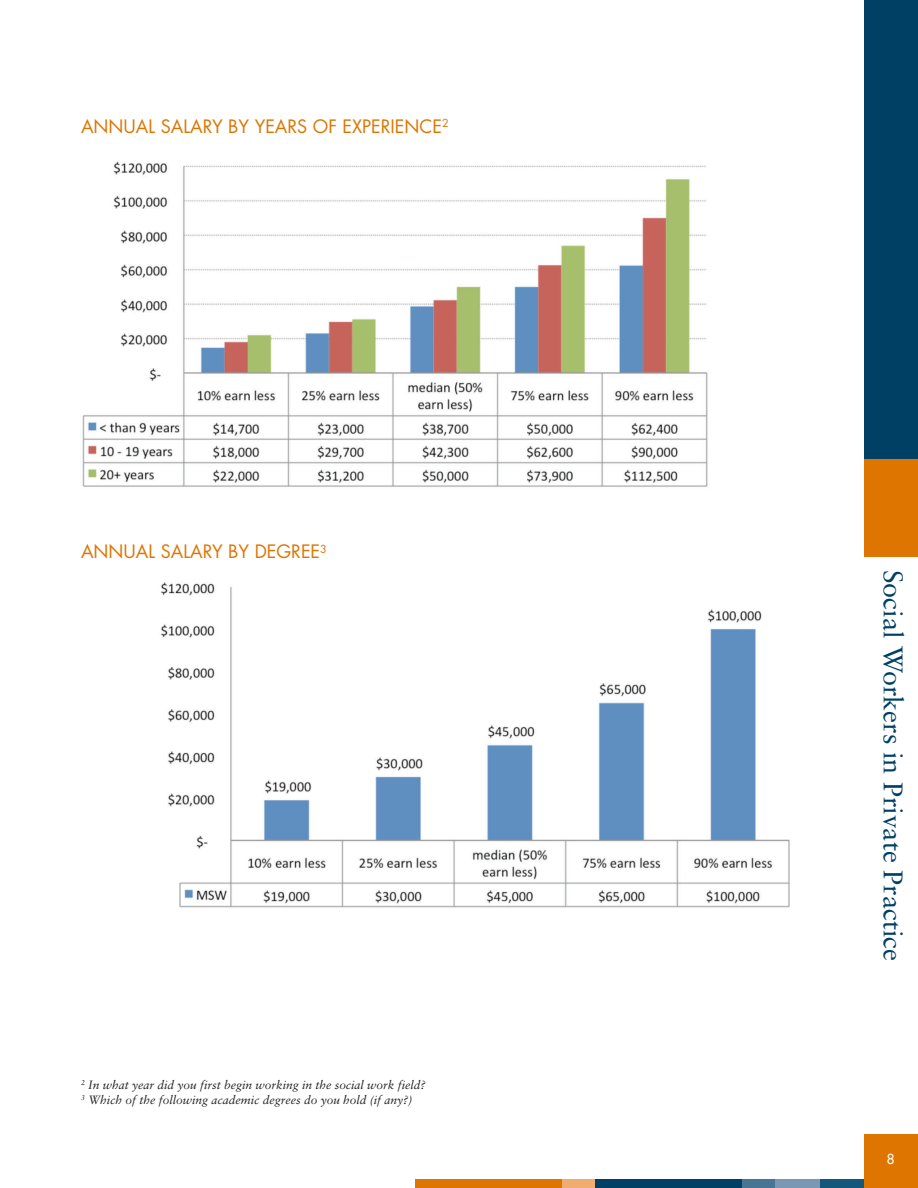
<style>
.page{position:relative;width:918px;height:1188px;background:#fff}
.page>*{position:absolute;margin:0;border:0;box-sizing:border-box;transform-origin:0 0}
.t1{font:27px "Sabon";color:#004065}
.t2{font:18px "Futura";color:#dd7500}
.t3{font:13.5px "Futura";color:#fff}
.t4{font:italic 12px/14.4px "Sabon";color:#231f20}
</style>
<div class="page">
<div style="left:416px;top:1179px;width:154px;height:9px;background:#dd7500"></div>
<div style="left:563px;top:1179px;width:32px;height:9px;background:#f1ad6f"></div>
<div style="left:595px;top:1179px;width:147px;height:9px;background:#004065"></div>
<div style="left:742px;top:1179px;width:37px;height:9px;background:#487594"></div>
<div style="left:775px;top:1179px;width:56px;height:9px;background:#7a98b3"></div>
<div style="left:820px;top:1179px;width:44px;height:9px;background:#13577a"></div>
<div style="left:864px;top:0;width:54px;height:460px;background:#004065"></div>
<div style="left:864px;top:459px;width:54px;height:98px;background:#dd7500"></div>
<div style="left:864px;top:1134px;width:54px;height:54px;background:#dd7500"></div>
<img style="left:82px;top:161px;width:626px;height:326px">
<img style="left:160px;top:582px;width:630px;height:326px">
<h2 class="t2" style="left:81px;top:118px;width:369px">ANNUAL SALARY BY YEARS OF EXPERIENCE<sup>2</sup></h2>
<h2 class="t2" style="left:81px;top:544px;width:247px">ANNUAL SALARY BY DEGREE<sup>3</sup></h2>
<p class="t4" style="left:81px;top:1079px;width:346px"><sup>2</sup> In what year did you first begin working in the social work field?<br><sup>3</sup> Which of the following academic degrees do you hold (if any?)</p>
<h1 class="t1" style="left:905px;top:570px;width:393px;rotate:90deg">Social Workers in Private Practice</h1>
<p class="t3" style="left:887px;top:1153px;width:9px">8</p>
</div>
